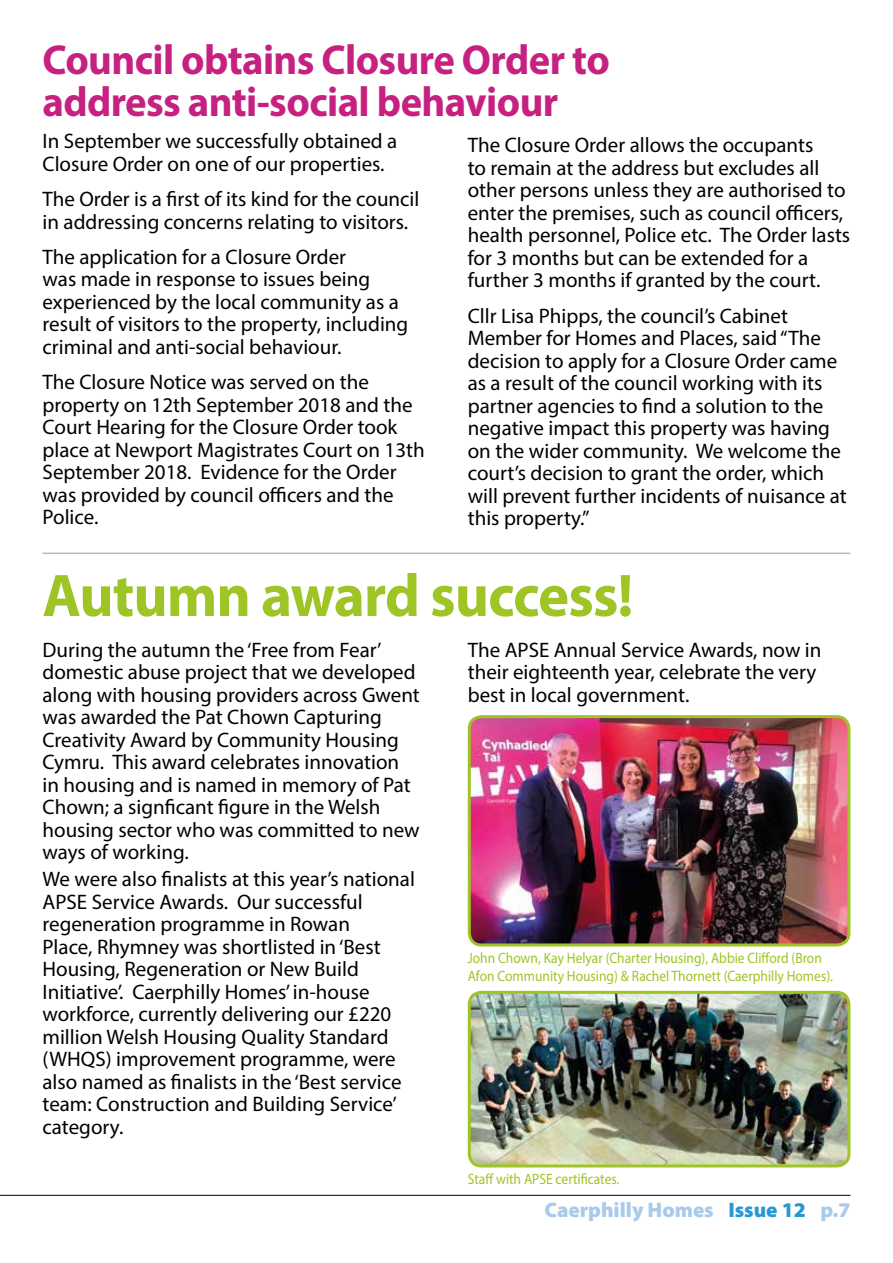
<style>
.page{position:relative;width:893px;height:1263px;background:#fff}
.page>*{position:absolute;margin:0;border:0;box-sizing:border-box;transform-origin:0 0}
.t1{font:700 60.6px "Myriad Pro";letter-spacing:-.015em;color:#9fc425}
.t2{font:700 42px/42px "Myriad Pro";letter-spacing:-.015em;color:#c62180}
.t3{font:21px/22.5px "Myriad Pro";color:#000}
.t4{font:900 21px "Myriad Pro";color:#aacaeb}
.t5{font:15px/18px "Myriad Pro";color:#9fc425;scale:.9 1}
.s1{color:#2898d3}
</style>
<div class="page">
<hr style="left:0;top:1195px;width:850px;height:1px;background:#000">
<img style="left:469px;top:717px;width:380px;height:228px">
<div style="left:468px;top:715px;width:382px;height:231px;border:3px solid #9fc425;border-radius:12px"></div>
<img style="left:469px;top:992px;width:380px;height:174px">
<div style="left:468px;top:991px;width:382px;height:176px;border:3px solid #9fc425;border-radius:12px"></div>
<hr style="left:43px;top:553px;width:807px;height:1px;background:#9d9d9c">
<h2 class="t2" style="left:43px;top:38px;width:569px">Council obtains Closure Order to address anti-social behaviour</h2>
<p class="t3" style="left:43px;top:130px;width:356px">In September we successfully obtained a<br>Closure Order on one of our properties.</p>
<p class="t3" style="left:43px;top:187px;width:378px">The Order is a first of its kind for the council in addressing concerns relating to visitors.</p>
<p class="t3" style="left:43px;top:245px;width:367px">The application for a Closure Order<br>was made in response to issues being experienced by the local community as a result of visitors to the property, including criminal and anti-social behaviour.</p>
<p class="t3" style="left:43px;top:370px;width:384px">The Closure Notice was served on the property on 12th September 2018 and the Court Hearing for the Closure Order took place at Newport Magistrates Court on 13th September 2018. Evidence for the Order was provided by council officers and the Police.</p>
<p class="t3" style="left:468px;top:134px;width:384px">The Closure Order allows the occupants<br>to remain at the address but excludes all other persons unless they are authorised to enter the premises, such as council officers, health personnel, Police etc. The Order lasts for 3 months but can be extended for a further 3 months if granted by the court.</p>
<p class="t3" style="left:468px;top:304px;width:380px">Cllr Lisa Phipps, the council’s Cabinet Member for Homes and Places, said “The decision to apply for a Closure Order came as a result of the council working with its partner agencies to find a solution to the negative impact this property was having on the wider community. We welcome the court’s decision to grant the order, which will prevent further incidents of nuisance at this property.”</p>
<h1 class="t1" style="left:43px;top:556px;width:592px">Autumn award success!</h1>
<p class="t3" style="left:43px;top:638px;width:379px">During the autumn the ‘Free from Fear’ domestic abuse project that we developed along with housing providers across Gwent was awarded the Pat Chown Capturing Creativity Award by Community Housing Cymru. This award celebrates innovation in housing and is named in memory of Pat Chown; a signficant figure in the Welsh housing sector who was committed to new ways of working.</p>
<p class="t3" style="left:43px;top:867px;width:374px">We were also finalists at this year’s national APSE Service Awards. Our successful regeneration programme in Rowan<br>Place, Rhymney was shortlisted in ‘Best Housing, Regeneration or New Build Initiative’. Caerphilly Homes’ in-house workforce, currently delivering our £220 million Welsh Housing Quality Standard (WHQS) improvement programme, were also named as finalists in the ‘Best service team: Construction and Building Service’ category.</p>
<p class="t3" style="left:468px;top:638px;width:355px">The APSE Annual Service Awards, now in their eighteenth year, celebrate the very best in local government.</p>
<p class="t5" style="left:468px;top:949px;width:407px">John Chown, Kay Helyar (Charter Housing), Abbie Clifford (Bron<br>Afon Community Housing) &amp; Rachel Thornett (Caerphilly Homes).</p>
<p class="t5" style="left:468px;top:1170px;width:170px">Staff with APSE certificates.</p>
<p class="t4" style="left:545px;top:1196px;width:307px">Caerphilly Homes <span class="s1">Issue 12</span> p.7</p>
</div>
